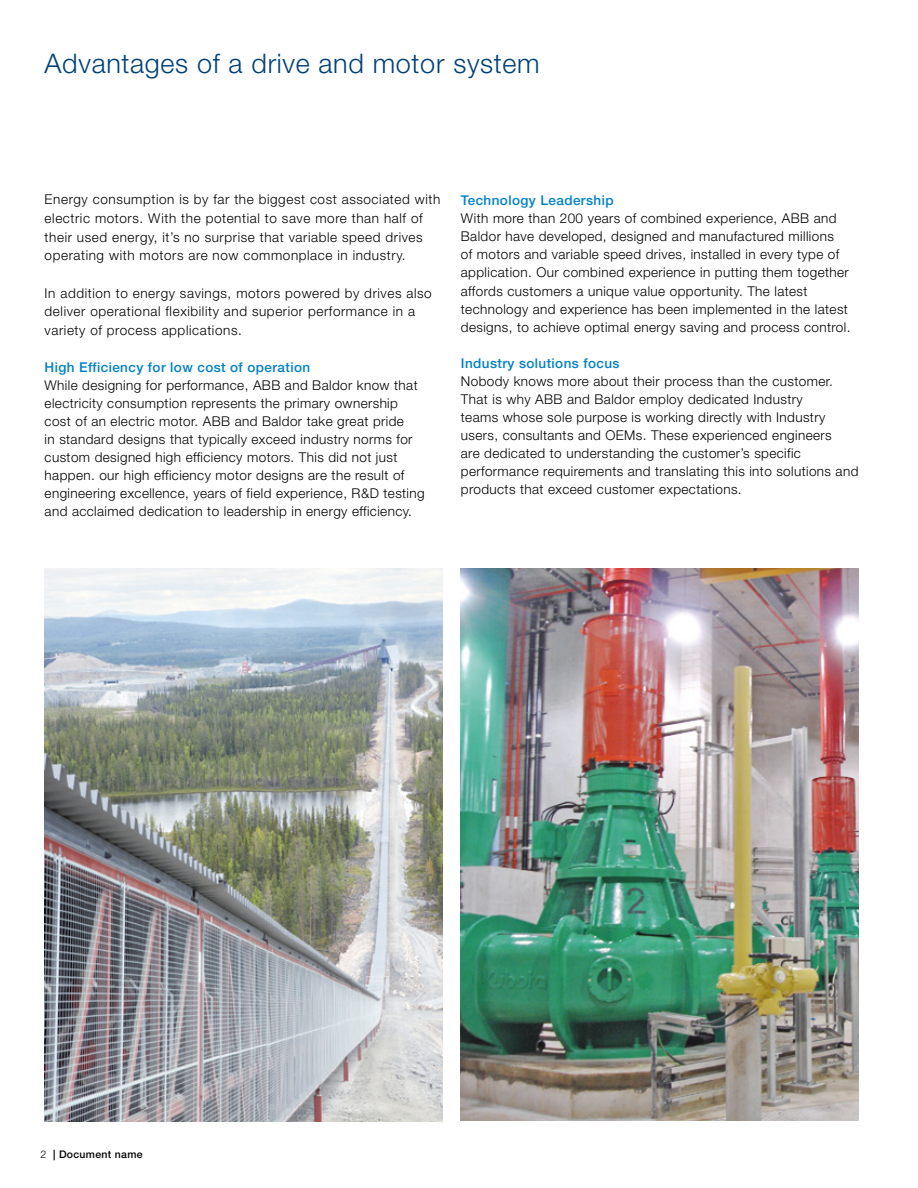
<style>
.page{position:relative;width:918px;height:1188px;background:#fff}
.page>*{position:absolute;margin:0;border:0;box-sizing:border-box;transform-origin:0 0}
.t1{font:300 27px "Helvetica Neue";letter-spacing:.025em;color:#004178}
.t2{font:300 13.5px/18px "Helvetica Neue";letter-spacing:.03em;color:#000}
.t3{font:500 13.5px "Helvetica Neue";letter-spacing:.03em;color:#0081c7}
.t4{font:500 10.5px "Helvetica Neue";letter-spacing:.03em;color:#000}
.s1{font-weight:300}
</style>
<div class="page">
<img style="left:45px;top:568px;width:397px;height:553px">
<img style="left:461px;top:568px;width:397px;height:553px">
<h1 class="t1" style="left:45px;top:47px;width:497px">Advantages of a drive and motor system</h1>
<p class="t2" style="left:45px;top:190px;width:397px;line-height:18.8px">Energy consumption is by far the biggest cost associated with electric motors. With the potential to save more than half of their used energy, it’s no surprise that variable speed drives operating with motors are now commonplace in industry.</p>
<p class="t2" style="left:45px;top:283px;width:389px;line-height:18.8px">In addition to energy savings, motors powered by drives also deliver operational flexibility and superior performance in a variety of process applications.</p>
<p class="t3" style="left:45px;top:359px;width:267px">High Efficiency for low cost of operation</p>
<p class="t2" style="left:45px;top:376px;width:382px">While designing for performance, ABB and Baldor know that electricity consumption represents the primary ownership cost of an electric motor. ABB and Baldor take great pride<br>in standard designs that typically exceed industry norms for custom designed high efficiency motors. This did not just happen. our high efficiency motor designs are the result of engineering excellence, years of field experience, R&amp;D testing and acclaimed dedication to leadership in energy efficiency.</p>
<p class="t3" style="left:461px;top:192px;width:154px">Technology Leadership</p>
<p class="t2" style="left:461px;top:209px;width:391px">With more than 200 years of combined experience, ABB and Baldor have developed, designed and manufactured millions<br>of motors and variable speed drives, installed in every type of application. Our combined experience in putting them together affords customers a unique value opportunity. The latest technology and experience has been implemented in the latest designs, to achieve optimal energy saving and process control.</p>
<p class="t3" style="left:461px;top:355px;width:160px">Industry solutions focus</p>
<p class="t2" style="left:461px;top:372px;width:399px">Nobody knows more about their process than the customer.<br>That is why ABB and Baldor employ dedicated Industry<br>teams whose sole purpose is working directly with Industry users, consultants and OEMs. These experienced engineers<br>are dedicated to understanding the customer’s specific performance requirements and translating this into solutions and products that exceed customer expectations.</p>
<p class="t4" style="left:40px;top:1148px;width:104px"><span class="s1">2</span> | Document name</p>
</div>
